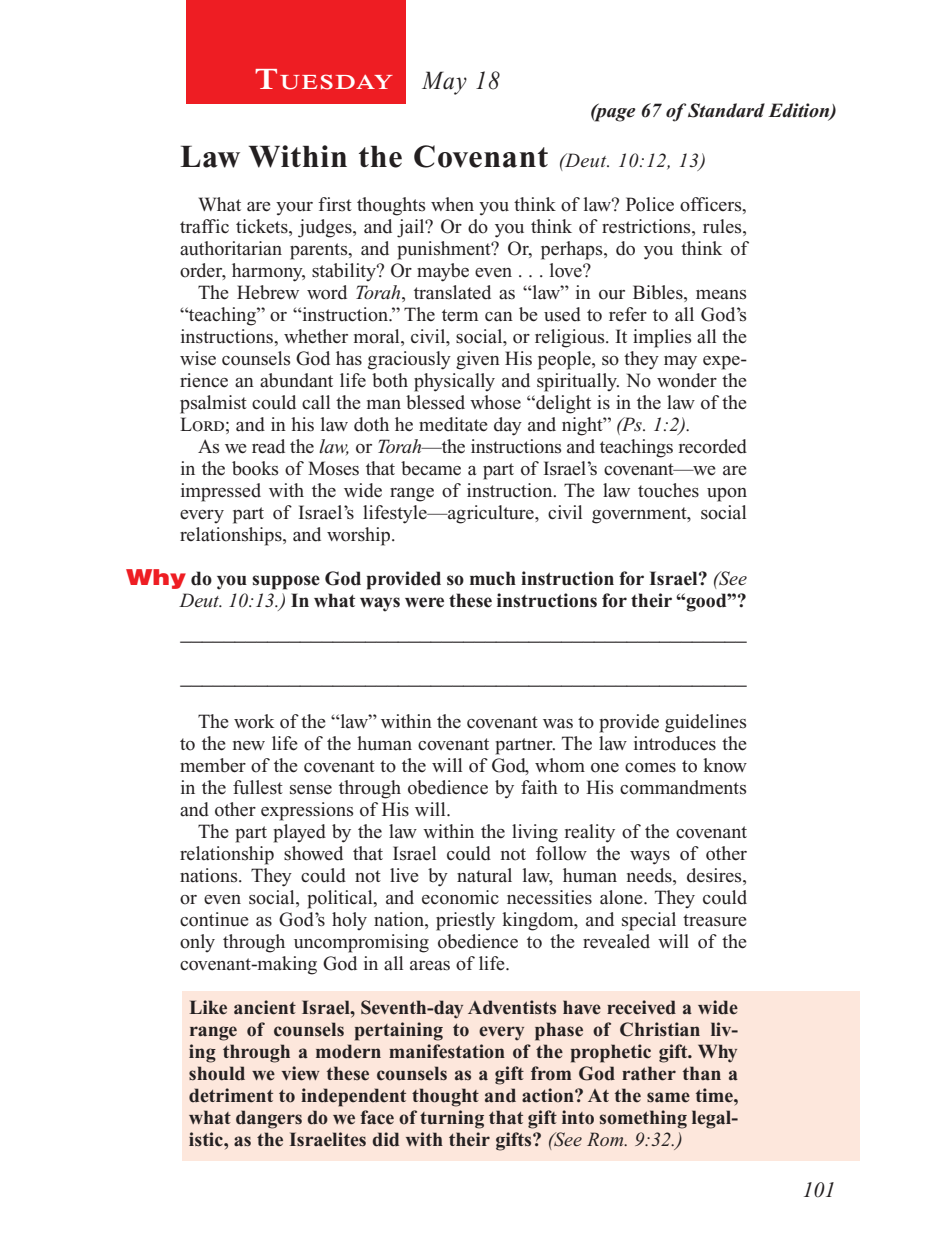
<style>
.page{position:relative;width:936px;height:1260px;background:#fff}
.page>*{position:absolute;margin:0;border:0;box-sizing:border-box;transform-origin:0 0}
.Head{font:700 32px "Times New Roman PS Std";letter-spacing:.025em;color:#231f20}
.Lesson_Dates{font:italic 26px "Times New Roman PS Std";color:#231f20;scale:.9 1}
.Blank_Lines{font:22px "Times New Roman PS Std";color:#231f20}
.PageNumbers{font:italic 22px "Times New Roman PS Std";color:#231f20}
.Daily_Header{font:600 21px "Times NRMT Std";letter-spacing:.07em;color:#fff;scale:1.1 1}
.Body{font:20px/22px "Times New Roman PS Std";color:#231f20;text-align:justify}
.x-screened_box-text{font:700 20px/22px "Times New Roman PS Std";color:#231f20;text-align:justify}
.Body_SB{font:20px/22px "Times New Roman PS Std";color:#231f20;text-align:justify}
.Question{font:700 20px/22px "Times New Roman PS Std";color:#231f20;text-align:right}
.Page_from_SE{font:italic 700 20px "Times New Roman PS Std";color:#231f20}
.s1{font-size:30px}
.s2{font-weight:400;font-style:italic;font-size:20px}
.s3{font-style:italic}
.s4{font-family:"Helvetica LT Std";font-weight:900;font-size:22px;color:#ee1d23}
.s5{font-weight:400;font-style:italic}
</style>
<div class="page">
<div style="left:186px;top:0;width:220px;height:103px;background:#ee1d23"></div>
<div style="left:182px;top:991px;width:677px;height:170px;background:#fde7dc"></div>
<p class="Daily_Header" style="left:255px;top:70px;width:127px"><span class="s1">T</span>UESDAY</p>
<p class="Lesson_Dates" style="left:422px;top:66px;width:87px">May 18</p>
<p class="Page_from_SE" style="left:590px;top:100px;width:248px">(page 67 of Standard Edition)</p>
<p class="Head" style="left:180px;top:138px;width:528px">Law Within the Covenant <span class="s2">(Deut. 10:12, 13)</span></p>
<p class="Body" style="left:180px;top:193px;width:569px;text-indent:18px">What are your first thoughts when you think of law? Police officers, traffic tickets, judges, and jail? Or do you think of restrictions, rules, authoritarian parents, and punishment? Or, perhaps, do you think of order, harmony, stability? Or maybe even . . . love?</p>
<p class="Body" style="left:180px;top:281px;width:569px;text-indent:18px">The Hebrew word <span class="s3">Torah</span>, translated as “law” in our Bibles, means “teaching” or “instruction.” The term can be used to refer to all God’s instructions, whether moral, civil, social, or religious. It implies all the wise counsels God has graciously given His people, so they may expe&shy;rience an abundant life both physically and spiritually. No wonder the psalmist could call the man blessed whose “delight is in the law of the Lord; and in his law doth he meditate day and night” <span class="s3">(Ps. 1:2).</span></p>
<p class="Body" style="left:180px;top:435px;width:569px;text-indent:18px">As we read the <span class="s3">law,</span> or <span class="s3">Torah</span>—the instructions and teachings recorded in the books of Moses that became a part of Israel’s covenant—we are impressed with the wide range of instruction. The law touches upon every part of Israel’s lifestyle—agriculture, civil government, social relationships, and worship.</p>
<p class="Question" style="left:126px;top:567px;width:622px"><span class="s4">Why</span> do you suppose God provided so much instruction for Israel? <span class="s5">(See<br>Deut. 10:13.)</span> In what ways were these instructions for their “good”?</p>
<p class="Blank_Lines" style="left:180px;top:620px;width:568px">____________________________________________________</p>
<p class="Blank_Lines" style="left:180px;top:664px;width:568px">____________________________________________________</p>
<p class="Body_SB" style="left:180px;top:710px;width:569px;text-indent:18px">The work of the “law” within the covenant was to provide guidelines to the new life of the human covenant partner. The law introduces the member of the covenant to the will of God, whom one comes to know in the fullest sense through obedience by faith to His commandments and other expressions of His will.</p>
<p class="Body" style="left:180px;top:820px;width:569px;text-indent:18px">The part played by the law within the living reality of the covenant relationship showed that Israel could not follow the ways of other nations. They could not live by natural law, human needs, desires, or even social, political, and economic necessities alone. They could continue as God’s holy nation, priestly kingdom, and special treasure only through uncompromising obedience to the revealed will of the covenant-making God in all areas of life.</p>
<p class="x-screened_box-text" style="left:189px;top:996px;width:551px">Like ancient Israel, Seventh-day Adventists have received a wide range of counsels pertaining to every phase of Christian liv&shy;ing through a modern manifestation of the prophetic gift. Why should we view these counsels as a gift from God rather than a detriment to independent thought and action? At the same time, what dangers do we face of turning that gift into something legal&shy;istic, as the Israelites did with their gifts? <span class="s5">(See Rom. 9:32.)</span></p>
<p class="PageNumbers" style="left:802px;top:1178px;width:34px">101</p>
</div>
